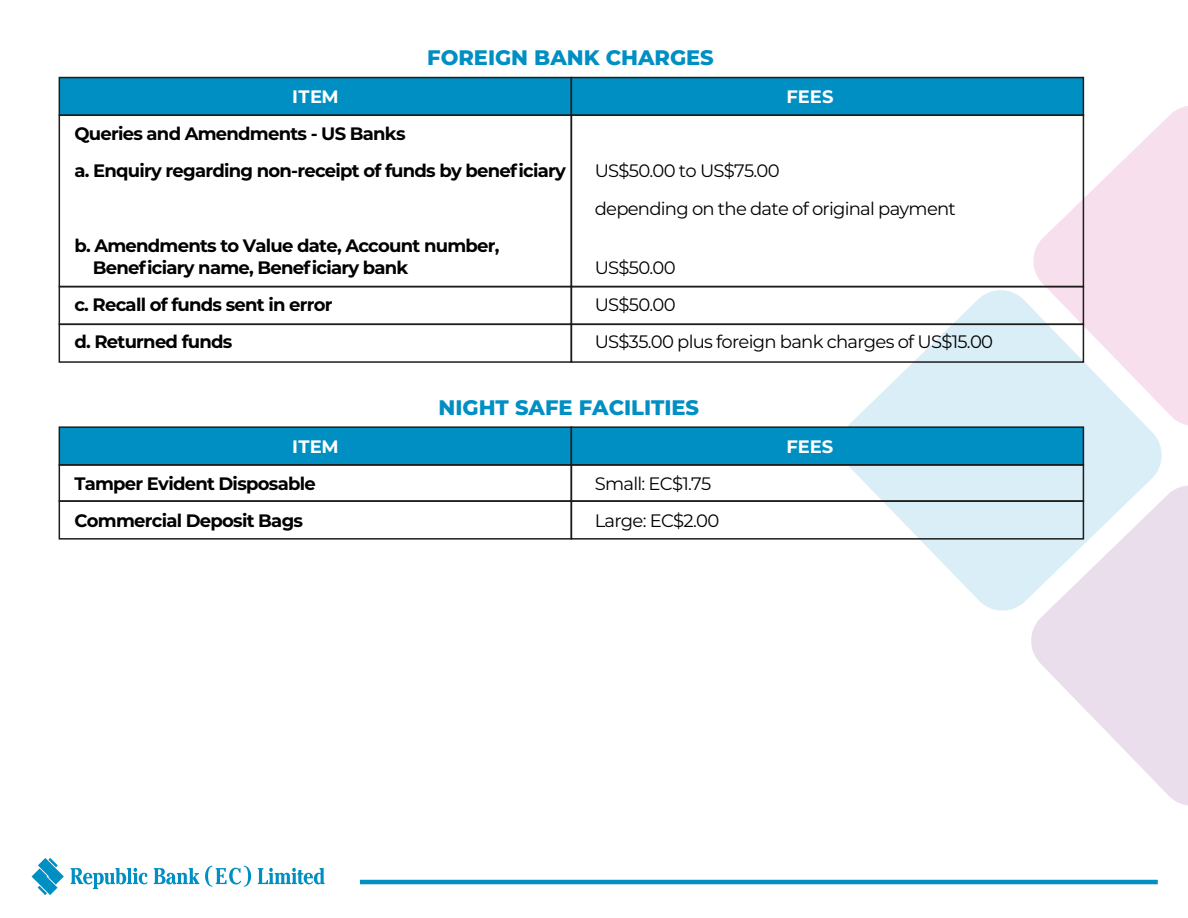
<style>
.page{position:relative;width:1188px;height:918px;background:#fff}
.page>*{position:absolute;margin:0;border:0;box-sizing:border-box;transform-origin:0 0}
.t1{font:800 21px "Montserrat";color:#008fc3}
.t2{font:700 18px/37.3px "Montserrat";letter-spacing:-.04em;color:#010101}
.t3{font:18px/37.3px "Montserrat";letter-spacing:-.04em;color:#010101}
.t4{font:700 18px "Montserrat";color:#fff}
</style>
<div class="page">
<svg style="left:1033px;top:102px;width:155px;height:323px;fill:#f7dfed"></svg>
<svg style="left:848px;top:287px;width:317px;height:324px;fill:#d9eef6"></svg>
<svg style="left:1028px;top:482px;width:160px;height:324px;fill:#eadeec"></svg>
<hr style="left:360px;top:880px;width:798px;height:4px;background:#008fc3">
<svg style="left:32px;top:858px;width:32px;height:37px"></svg>
<svg style="left:71px;top:868px;width:77px;height:21px"></svg>
<svg style="left:154px;top:868px;width:45px;height:16px"></svg>
<svg style="left:205px;top:866px;width:46px;height:21px"></svg>
<svg style="left:258px;top:868px;width:67px;height:16px"></svg>
<div style="left:59px;top:77px;width:513px;height:39px;background:#008fc3;border:2px solid #1d1d1b"></div>
<div style="left:571px;top:77px;width:513px;height:39px;background:#008fc3;border:2px solid #1d1d1b"></div>
<div style="left:59px;top:115px;width:513px;height:172px;border:2px solid #1d1d1b"></div>
<div style="left:571px;top:115px;width:513px;height:172px;border:2px solid #1d1d1b"></div>
<div style="left:59px;top:286px;width:513px;height:39px;border:2px solid #1d1d1b"></div>
<div style="left:571px;top:286px;width:513px;height:39px;border:2px solid #1d1d1b"></div>
<div style="left:59px;top:324px;width:513px;height:39px;border:2px solid #1d1d1b"></div>
<div style="left:571px;top:324px;width:513px;height:39px;border:2px solid #1d1d1b"></div>
<div style="left:59px;top:426px;width:513px;height:40px;background:#008fc3;border:2px solid #1d1d1b"></div>
<div style="left:571px;top:426px;width:513px;height:40px;background:#008fc3;border:2px solid #1d1d1b"></div>
<div style="left:59px;top:464px;width:513px;height:38px;border:2px solid #1d1d1b"></div>
<div style="left:571px;top:464px;width:513px;height:38px;border:2px solid #1d1d1b"></div>
<div style="left:59px;top:500px;width:513px;height:40px;border:2px solid #1d1d1b"></div>
<div style="left:571px;top:500px;width:513px;height:40px;border:2px solid #1d1d1b"></div>
<p class="t1" style="left:427px;top:42px;width:288px">FOREIGN BANK CHARGES</p>
<p class="t4" style="left:292px;top:84px;width:48px">ITEM</p>
<p class="t4" style="left:786px;top:84px;width:49px">FEES</p>
<p class="t2" style="left:74px;top:114px;width:493px">Queries and Amendments - US Banks<br>a. Enquiry regarding non-receipt of funds by beneficiary</p>
<p class="t2" style="left:93px;top:234px;width:408px;line-height:21.6px;text-indent:-19px">b. Amendments to Value date, Account number,<br>Beneficiary name, Beneficiary bank</p>
<p class="t3" style="left:595px;top:152px;width:363px">US$50.00 to US$75.00<br>depending on the date of original payment</p>
<p class="t3" style="left:595px;top:248px;width:82px">US$50.00</p>
<p class="t2" style="left:74px;top:285px;width:260px">c. Recall of funds sent in error</p>
<p class="t3" style="left:595px;top:285px;width:82px">US$50.00</p>
<p class="t2" style="left:74px;top:322px;width:160px">d. Returned funds</p>
<p class="t3" style="left:595px;top:323px;width:400px">US$35.00 plus foreign bank charges of US$15.00</p>
<p class="t1" style="left:439px;top:392px;width:262px">NIGHT SAFE FACILITIES</p>
<p class="t4" style="left:292px;top:433px;width:48px">ITEM</p>
<p class="t4" style="left:786px;top:433px;width:49px">FEES</p>
<p class="t2" style="left:74px;top:464px;width:243px">Tamper Evident Disposable</p>
<p class="t3" style="left:595px;top:464px;width:118px">Small: EC$1.75</p>
<p class="t2" style="left:74px;top:501px;width:230px">Commercial Deposit Bags</p>
<p class="t3" style="left:595px;top:501px;width:126px">Large: EC$2.00</p>
</div>
